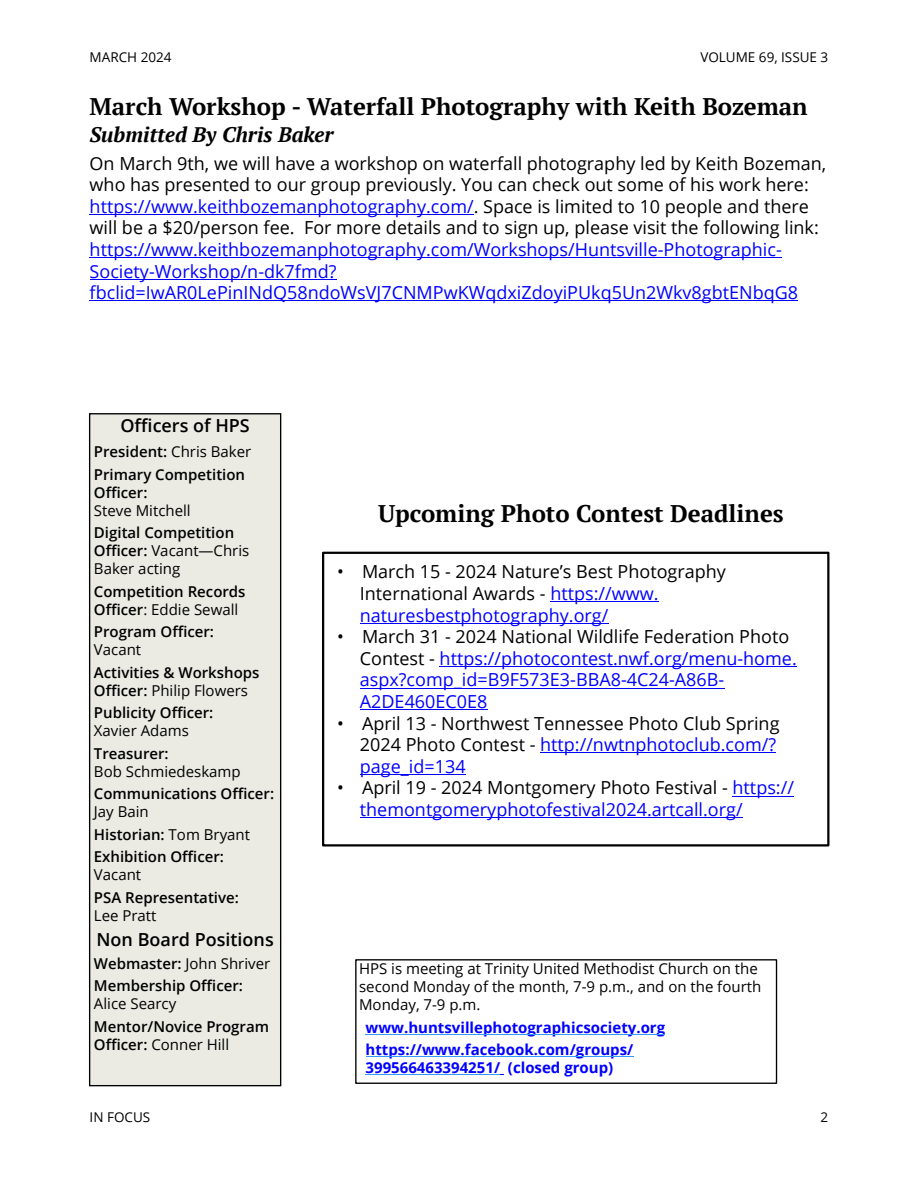
<style>
.page{position:relative;width:918px;height:1188px;background:#fff}
.page>*{position:absolute;margin:0;border:0;box-sizing:border-box;transform-origin:0 0}
.t1{font:700 24px "PT Serif";color:#000}
.t2{font:italic 700 21px "PT Serif";color:#000}
.t3{font:18px/21.6px "Open Sans";color:#000}
.t4{font:18px/21.6px "Open Sans";color:#00f}
.t5{font:600 18px "Open Sans";color:#000}
.t6{font:600 15px/18px "Open Sans";color:#000}
.t7{font:15px/18px "Open Sans";color:#000}
.t8{font:700 15px/22.5px "Open Sans";color:#00f}
.t9{font:13.5px "Open Sans";color:#000}
.s1{color:#00f}
.s2{font-weight:400}
.s3{color:#000}
</style>
<div class="page">
<div style="left:89px;top:413px;width:192px;height:673px;background:#ebebe4;border:1px solid #000"></div>
<hr style="left:90px;top:214px;width:384px;height:1px;background:#00f">
<hr style="left:90px;top:257px;width:692px;height:1px;background:#00f">
<hr style="left:90px;top:279px;width:247px;height:1px;background:#00f">
<hr style="left:90px;top:301px;width:708px;height:1px;background:#00f">
<div style="left:355px;top:959px;width:422px;height:125px;border:1px solid #000"></div>
<hr style="left:366px;top:1034px;width:299px;height:1px;background:#39f">
<hr style="left:366px;top:1057px;width:267px;height:1px;background:#39f">
<hr style="left:366px;top:1075px;width:134px;height:1px;background:#39f">
<div style="left:322px;top:552px;width:507px;height:295px;border:2px solid #000"></div>
<hr style="left:550px;top:601px;width:109px;height:1px;background:#00f">
<hr style="left:360px;top:623px;width:248px;height:1px;background:#00f">
<hr style="left:440px;top:666px;width:357px;height:1px;background:#00f">
<hr style="left:360px;top:688px;width:364px;height:1px;background:#00f">
<hr style="left:360px;top:709px;width:128px;height:1px;background:#00f">
<hr style="left:540px;top:753px;width:236px;height:1px;background:#00f">
<hr style="left:360px;top:774px;width:106px;height:1px;background:#00f">
<hr style="left:733px;top:796px;width:61px;height:1px;background:#00f">
<hr style="left:360px;top:817px;width:383px;height:1px;background:#00f">
<p class="t9" style="left:90px;top:51px;width:83px">MARCH 2024</p>
<p class="t9" style="left:700px;top:51px;width:129px">VOLUME 69, ISSUE 3</p>
<h1 class="t1" style="left:90px;top:90px;width:720px">March Workshop - Waterfall Photography with Keith Bozeman</h1>
<p class="t2" style="left:90px;top:120px;width:245px">Submitted By Chris Baker</p>
<p class="t3" style="left:90px;top:154px;width:738px">On March 9th, we will have a workshop on waterfall photography led by Keith Bozeman, who has presented to our group previously. You can check out some of his work here: <span class="s1">https://www.keithbozemanphotography.com/</span>. Space is limited to 10 people and there will be a $20/person fee. For more details and to sign up, please visit the following link:</p>
<p class="t4" style="left:90px;top:240px;width:710px">https://www.keithbozemanphotography.com/Workshops/Huntsville-Photographic-<br>Society-Workshop/n-dk7fmd? fbclid=IwAR0LePinINdQ58ndoWsVJ7CNMPwKWqdxiZdoyiPUkq5Un2Wkv8gbtENbqG8</p>
<p class="t5" style="left:120px;top:418px;width:131px">Officers of HPS</p>
<p class="t6" style="left:94px;top:442px;width:159px;line-height:22.5px">President: <span class="s2">Chris Baker<br></span>Primary Competition</p>
<p class="t6" style="left:94px;top:485px;width:55px">Officer:</p>
<p class="t7" style="left:94px;top:503px;width:98px">Steve Mitchell</p>
<p class="t6" style="left:94px;top:525px;width:157px">Digital Competition<br>Officer: <span class="s2">Vacant—Chris<br>Baker acting</span></p>
<p class="t6" style="left:94px;top:584px;width:153px">Competition Records<br>Officer<span class="s2">: Eddie Sewall</span></p>
<p class="t6" style="left:94px;top:624px;width:122px">Program Officer:</p>
<p class="t7" style="left:94px;top:642px;width:49px">Vacant</p>
<p class="t6" style="left:94px;top:665px;width:167px">Activities &amp; Workshops<br>Officer: <span class="s2">Philip Flowers</span></p>
<p class="t6" style="left:94px;top:705px;width:121px">Publicity Officer:</p>
<p class="t7" style="left:94px;top:723px;width:96px">Xavier Adams</p>
<p class="t6" style="left:94px;top:746px;width:76px">Treasurer:</p>
<p class="t7" style="left:94px;top:764px;width:148px">Bob Schmiedeskamp</p>
<p class="t6" style="left:94px;top:786px;width:182px">Communications Officer:</p>
<p class="t6" style="left:94px;top:802px;width:158px;line-height:22.5px"><span class="s2">Jay Bain<br></span>Historian: <span class="s2">Tom Bryant<br></span>Exhibition Officer:</p>
<p class="t7" style="left:94px;top:867px;width:49px">Vacant</p>
<p class="t6" style="left:94px;top:890px;width:146px">PSA Representative:</p>
<p class="t7" style="left:94px;top:908px;width:64px">Lee Pratt</p>
<p class="t5" style="left:97px;top:933px;width:179px">Non Board Positions</p>
<p class="t6" style="left:94px;top:954px;width:178px;line-height:22.5px">Webmaster: <span class="s2">John Shriver<br></span>Membership Officer:</p>
<p class="t7" style="left:94px;top:996px;width:84px">Alice Searcy</p>
<p class="t6" style="left:94px;top:1019px;width:177px">Mentor/Novice Program<br>Officer: <span class="s2">Conner Hill</span></p>
<h1 class="t1" style="left:378px;top:497px;width:407px">Upcoming Photo Contest Deadlines</h1>
<p class="t3" style="left:360px;top:563px;width:368px;text-indent:-23px">• March 15 - 2024 Nature’s Best Photography<br>International Awards - <span class="s1">https://www. naturesbestphotography.org/</span></p>
<p class="t4" style="left:360px;top:628px;width:438px;text-indent:-23px"><span class="s3">• March 31 - 2024 National Wildlife Federation Photo Contest -</span> https://photocontest.nwf.org/menu-home. aspx?comp_id=B9F573E3-BBA8-4C24-A86B-A2DE460EC0E8</p>
<p class="t3" style="left:360px;top:714px;width:421px;text-indent:-23px">• April 13 - Northwest Tennessee Photo Club Spring<br>2024 Photo Contest - <span class="s1">http://nwtnphotoclub.com/? page_id=134</span></p>
<p class="t4" style="left:360px;top:779px;width:436px;text-indent:-23px"><span class="s3">• April 19 - 2024 Montgomery Photo Festival -</span> https:// themontgomeryphotofestival2024.artcall.org/</p>
<p class="t7" style="left:359px;top:962px;width:404px">HPS is meeting at Trinity United Methodist Church on the second Monday of the month, 7-9 p.m., and on the fourth<br>Monday, 7-9 p.m.</p>
<p class="t8" style="left:366px;top:1018px;width:301px">www.huntsvillephotographicsociety.org https://www.facebook.com/groups/</p>
<p class="t8" style="left:366px;top:1058px;width:249px">399566463394251/ (closed group)</p>
<p class="t9" style="left:90px;top:1112px;width:62px">IN FOCUS</p>
<p class="t9" style="left:821px;top:1112px;width:9px">2</p>
</div>
